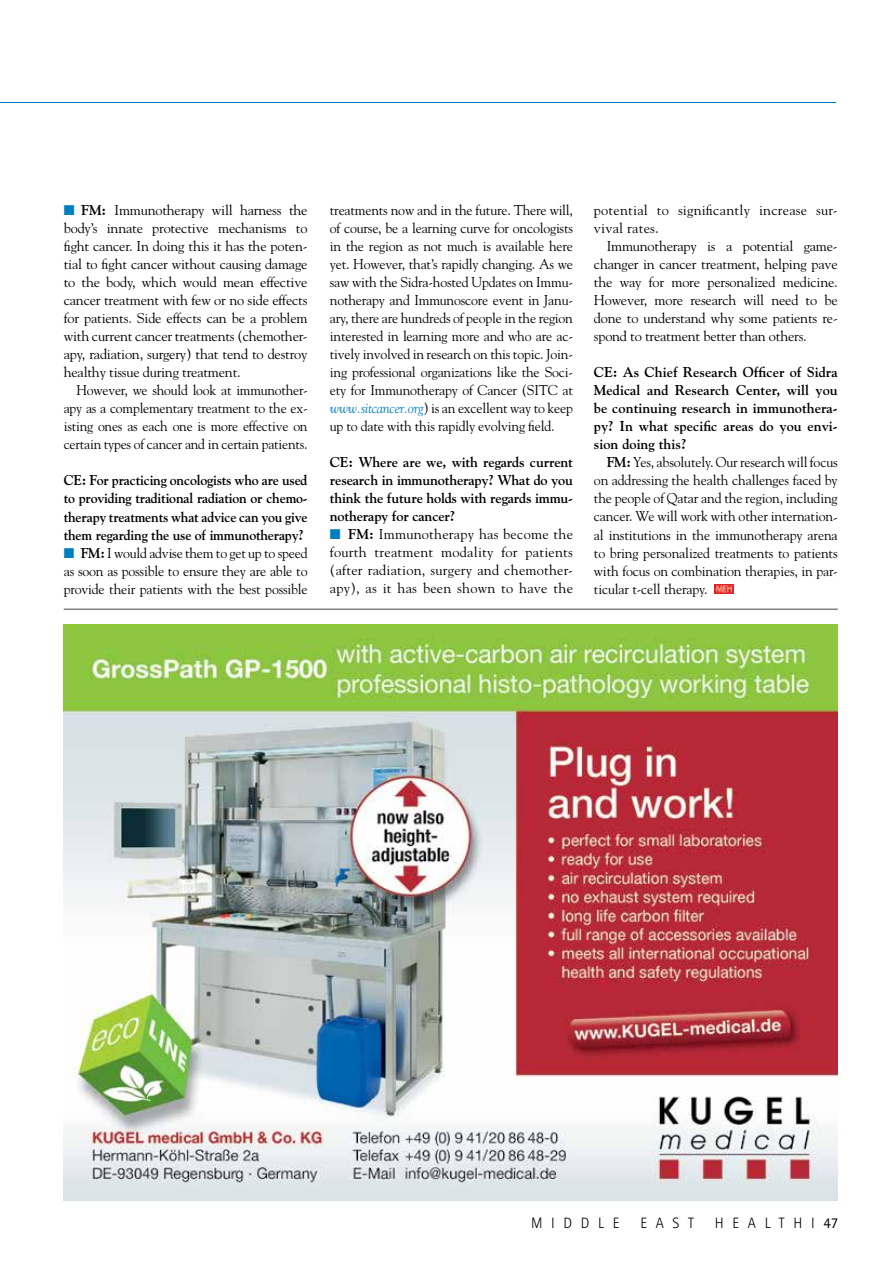
<style>
.page{position:relative;width:893px;height:1263px;background:#fff}
.page>*{position:absolute;margin:0;border:0;box-sizing:border-box;transform-origin:0 0}
.t1{font:300 15px "Rotis Sans Serif";letter-spacing:.58em;color:#000}
.t2{font:14.25px/18px "Goudy";letter-spacing:-.015em;color:#000;text-align:justify}
.t3{font:700 14.25px/18px "Goudy";letter-spacing:-.015em;color:#000;text-align:justify}
.t4{font:14.25px/18px "Goudy";letter-spacing:-.015em;color:#000;text-align:justify;scale:.96 1}
.t5{font:14.25px/18px "Goudy";letter-spacing:.015em;color:#000}
.s1{color:#007ec0}
.s2{font-weight:700}
.s3{font-style:italic;color:#007ec0}
.s4{font-weight:400}
</style>
<div class="page">
<hr style="left:0;top:102px;width:836px;height:1px;background:#007ec0">
<hr style="left:64px;top:608px;width:774px;height:2px;background:#000">
<img style="left:714px;top:585px;width:19px;height:8px">
<img style="left:64px;top:624px;width:774px;height:576px">
<p class="t2" style="left:64px;top:201px;width:245px"><span class="s1">■</span> <span class="s2">FM:</span> Immunotherapy will harness the body’s innate protective mechanisms to fight cancer. In doing this it has the poten&shy;tial to fight cancer without causing damage to the body, which would mean effective cancer treatment with few or no side effects for patients. Side effects can be a problem with current cancer treatments (chemother&shy;apy, radiation, surgery) that tend to destroy healthy tissue during treatment.</p>
<p class="t4" style="left:64px;top:381px;width:255px;text-indent:13px">However, we should look at immunother&shy;apy as a complementary treatment to the ex&shy;isting ones as each one is more effective on certain types of cancer and in certain patients.</p>
<p class="t3" style="left:64px;top:471px;width:245px">CE: For practicing oncologists who are used to providing traditional radiation or chemo&shy;therapy treatments what advice can you give them regarding the use of immunotherapy?</p>
<p class="t2" style="left:64px;top:543px;width:245px"><span class="s1">■</span> <span class="s2">FM:</span> I would advise them to get up to speed as soon as possible to ensure they are able to provide their patients with the best possible</p>
<p class="t2" style="left:330px;top:201px;width:245px">treatments now and in the future. There will, of course, be a learning curve for oncologists in the region as not much is available here yet. However, that’s rapidly changing. As we saw with the Sidra-hosted Updates on Immu&shy;notherapy and Immunoscore event in Janu&shy;ary, there are hundreds of people in the region interested in learning more and who are ac&shy;tively involved in research on this topic. Join&shy;ing professional organizations like the Soci&shy;ety for Immunotherapy of Cancer (SITC at <span class="s3">www.sitcancer.org</span>) is an excellent way to keep up to date with this rapidly evolving field.</p>
<p class="t3" style="left:330px;top:453px;width:245px">CE: Where are we, with regards current research in immunotherapy? What do you think the future holds with regards immu&shy;notherapy for cancer?</p>
<p class="t2" style="left:330px;top:525px;width:245px"><span class="s1">■</span> <span class="s2">FM:</span> Immunotherapy has become the fourth treatment modality for patients (after radiation, surgery and chemother&shy;apy), as it has been shown to have the</p>
<p class="t5" style="left:594px;top:201px;width:245px">potential to significantly increase sur&shy;vival rates.</p>
<p class="t2" style="left:594px;top:237px;width:245px;text-indent:13px">Immunotherapy is a potential game&shy;changer in cancer treatment, helping pave the way for more personalized medicine.<br>However, more research will need to be done to understand why some patients re&shy;spond to treatment better than others.</p>
<p class="t3" style="left:594px;top:363px;width:245px">CE: As Chief Research Officer of Sidra Medical and Research Center, will you be continuing research in immunothera&shy;py? In what specific areas do you envi&shy;sion doing this?</p>
<p class="t2" style="left:594px;top:453px;width:245px;text-indent:13px"><span class="s2">FM:</span> Yes, absolutely. Our research will focus on addressing the health challenges faced by the people of Qatar and the region, including cancer. We will work with other internation&shy;al institutions in the immunotherapy arena to bring personalized treatments to patients with focus on combination therapies, in par&shy;ticular t-cell therapy.</p>
<p class="t1" style="left:531px;top:1214px;width:90px">MIDDLE</p>
<p class="t1" style="left:640px;top:1214px;width:55px">EAST</p>
<p class="t1" style="left:715px;top:1214px;width:125px">HEALTHI<span class="s4">47</span></p>
</div>
